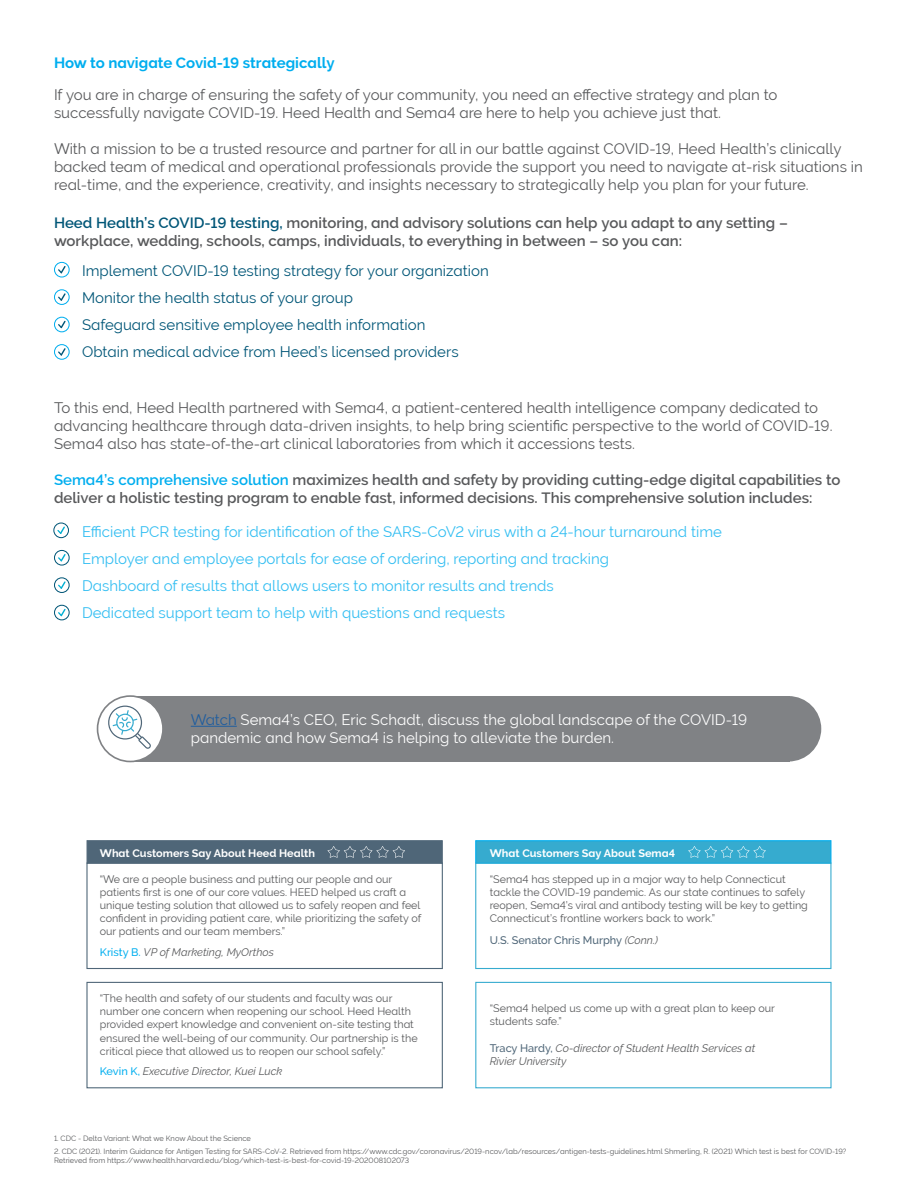
<style>
.page{position:relative;width:918px;height:1188px;background:#fff}
.page>*{position:absolute;margin:0;border:0;box-sizing:border-box;transform-origin:0 0}
.t1{font:15px/18px "RT Raleway";color:#58595b}
.t2{font:600 15px/18px "RT Raleway";color:#58595b}
.t3{font:15px/27px "RT Raleway";color:#33bef2}
.t4{font:15px/27px "RT Raleway";color:#005677}
.t5{font:15px/18px "RT Raleway";color:#fff}
.t6{font:700 15px "RT Raleway";color:#00aeef}
.t7{font:italic 10.95px/13.2px "Raleway";color:#58595b}
.t8{font:700 10.95px "RT Raleway";color:#fff}
.t9{font:500 10.95px "Raleway";color:#4f6678}
.t10{font:10.8px/13.2px "RT Raleway";color:#58595b}
.t11{font:7.5px/9px "RT Raleway";color:#58595b}
.s1{color:#005677}
.s2{color:#00aeef}
.s3{color:#215e9e}
.s4{font-family:"RT Raleway";font-weight:500;font-style:normal;color:#00aeef}
.s5{font-weight:400;font-style:italic;color:#58595b}
.s6{font-weight:500;font-style:normal;color:#4f6678}
</style>
<div class="page">
<svg style="left:58px;top:266px;width:8px;height:7px"></svg>
<div style="left:54px;top:262px;width:16px;height:16px;border:1px solid #00aeef;border-radius:50%"></div>
<svg style="left:57px;top:526px;width:8px;height:8px"></svg>
<div style="left:53px;top:523px;width:16px;height:15px;border:1px solid #005677;border-radius:50%"></div>
<svg style="left:58px;top:554px;width:8px;height:7px"></svg>
<div style="left:54px;top:550px;width:16px;height:16px;border:1px solid #005677;border-radius:50%"></div>
<svg style="left:58px;top:581px;width:8px;height:8px"></svg>
<div style="left:54px;top:577px;width:16px;height:16px;border:1px solid #005677;border-radius:50%"></div>
<svg style="left:58px;top:609px;width:8px;height:7px"></svg>
<div style="left:54px;top:605px;width:16px;height:15px;border:1px solid #005677;border-radius:50%"></div>
<svg style="left:58px;top:293px;width:8px;height:8px"></svg>
<div style="left:54px;top:289px;width:16px;height:16px;border:1px solid #00aeef;border-radius:50%"></div>
<svg style="left:58px;top:321px;width:8px;height:7px"></svg>
<div style="left:54px;top:317px;width:16px;height:15px;border:1px solid #00aeef;border-radius:50%"></div>
<svg style="left:58px;top:348px;width:8px;height:8px"></svg>
<div style="left:54px;top:344px;width:16px;height:16px;border:1px solid #00aeef;border-radius:50%"></div>
<div style="left:87px;top:840px;width:356px;height:24px;background:#4f6678;border:1px solid #4f6678"></div>
<div style="left:86px;top:863px;width:357px;height:106px;border:1px solid #4f6678"></div>
<div style="left:475px;top:840px;width:356px;height:24px;background:#36abcf;border:1px solid #00aeef"></div>
<div style="left:475px;top:863px;width:356px;height:106px;border:1px solid #36abcf"></div>
<svg style="left:327px;top:846px;width:78px;height:12px"></svg>
<svg style="left:688px;top:846px;width:78px;height:12px"></svg>
<div style="left:86px;top:982px;width:357px;height:106px;border:1px solid #4f6678"></div>
<div style="left:475px;top:982px;width:357px;height:106px;border:1px solid #36abcf"></div>
<div style="left:130px;top:696px;width:660px;height:66px;background:#808285"></div>
<div style="left:756px;top:696px;width:65px;height:66px;background:#808285;border-radius:50%"></div>
<div style="left:98px;top:696px;width:65px;height:66px;background:#fff;border-radius:50%"></div>
<div style="left:97px;top:695px;width:67px;height:67px;border:2px solid #808285;border-radius:50%"></div>
<hr style="left:191px;top:726px;width:46px;height:1px;background:#215e9e">
<svg style="left:106px;top:706px;width:45px;height:43px"></svg>
<h1 class="t6" style="left:54px;top:54px;width:282px">How to navigate Covid-19 strategically</h1>
<h1 class="t1" style="left:54px;top:85px;width:725px">If you are in charge of ensuring the safety of your community, you need an effective strategy and plan to successfully navigate COVID-19. Heed Health and Sema4 are here to help you achieve just that.</h1>
<p class="t1" style="left:54px;top:139px;width:810px">With a mission to be a trusted resource and partner for all in our battle against COVID-19, Heed Health’s clinically backed team of medical and operational professionals provide the support you need to navigate at-risk situations in real-time, and the experience, creativity, and insights necessary to strategically help you plan for your future.</p>
<h1 class="t2" style="left:54px;top:213px;width:735px"><span class="s1">Heed Health’s COVID-19 testing,</span> monitoring, and advisory solutions can help you adapt to any setting – workplace, wedding, schools, camps, individuals, to everything in between – so you can:</h1>
<h1 class="t4" style="left:82px;top:257px;width:408px">Implement COVID-19 testing strategy for your organization Monitor the health status of your group<br>Safeguard sensitive employee health information<br>Obtain medical advice from Heed’s licensed providers</h1>
<p class="t1" style="left:54px;top:398px;width:780px">To this end, Heed Health partnered with Sema4, a patient-centered health intelligence company dedicated to advancing healthcare through data-driven insights, to help bring scientific perspective to the world of COVID-19.<br>Sema4 also has state-of-the-art clinical laboratories from which it accessions tests.</p>
<h1 class="t2" style="left:54px;top:471px;width:788px"><span class="s2">Sema4’s comprehensive solution</span> maximizes health and safety by providing cutting-edge digital capabilities to deliver a holistic testing program to enable fast, informed decisions. This comprehensive solution includes:</h1>
<p class="t3" style="left:82px;top:518px;width:641px">Efficient PCR testing for identification of the SARS-CoV2 virus with a 24-hour turnaround time Employer and employee portals for ease of ordering, reporting and tracking<br>Dashboard of results that allows users to monitor results and trends<br>Dedicated support team to help with questions and requests</p>
<h1 class="t5" style="left:191px;top:711px;width:558px"><span class="s3">Watch</span> Sema4’s CEO, Eric Schadt, discuss the global landscape of the COVID-19 pandemic and how Sema4 is helping to alleviate the burden.</h1>
<p class="t8" style="left:100px;top:847px;width:217px">What Customers Say About Heed Health</p>
<p class="t10" style="left:100px;top:872px;width:323px">“We are a people business and putting our people and our patients first is one of our core values. HEED helped us craft a unique testing solution that allowed us to safely reopen and feel confident in providing patient care, while prioritizing the safety of our patients and our team members.”</p>
<p class="t7" style="left:100px;top:945px;width:176px"><span class="s4">Kristy B.</span> VP of Marketing, MyOrthos</p>
<p class="t10" style="left:100px;top:992px;width:319px">“The health and safety of our students and faculty was our number one concern when reopening our school. Heed Health provided expert knowledge and convenient on-site testing that ensured the well-being of our community. Our partnership is the critical piece that allowed us to reopen our school safely.”</p>
<p class="t7" style="left:100px;top:1065px;width:184px"><span class="s4">Kevin K,</span> Executive Director, Kuei Luck</p>
<p class="t8" style="left:490px;top:847px;width:187px">What Customers Say About Sema4</p>
<p class="t10" style="left:490px;top:872px;width:320px">“Sema4 has stepped up in a major way to help Connecticut tackle the COVID-19 pandemic. As our state continues to safely reopen, Sema4’s viral and antibody testing will be key to getting Connecticut’s frontline workers back to work.”</p>
<p class="t9" style="left:490px;top:934px;width:170px">U.S. Senator Chris Murphy <span class="s5">(Conn.)</span></p>
<p class="t10" style="left:490px;top:1002px;width:287px">“Sema4 helped us come up with a great plan to keep our students safe.”</p>
<p class="t7" style="left:490px;top:1041px;width:267px"><span class="s6">Tracy Hardy,</span> Co-director of Student Health Services at<br>Rivier University</p>
<p class="t11" style="left:54px;top:1134px;width:198px">1. CDC - Delta Variant: What we Know About the Science</p>
<p class="t11" style="left:54px;top:1147px;width:794px">2. CDC (2021). Interim Guidance for Antigen Testing for SARS-CoV-2. Retrieved from https://www.cdc.gov/coronavirus/2019-ncov/lab/resources/antigen-tests-guidelines.html Shmerling, R. (2021) Which test is best for COVID-19?<br>Retrieved from https://www.health.harvard.edu/blog/which-test-is-best-for-covid-19-202008102073</p>
</div>
